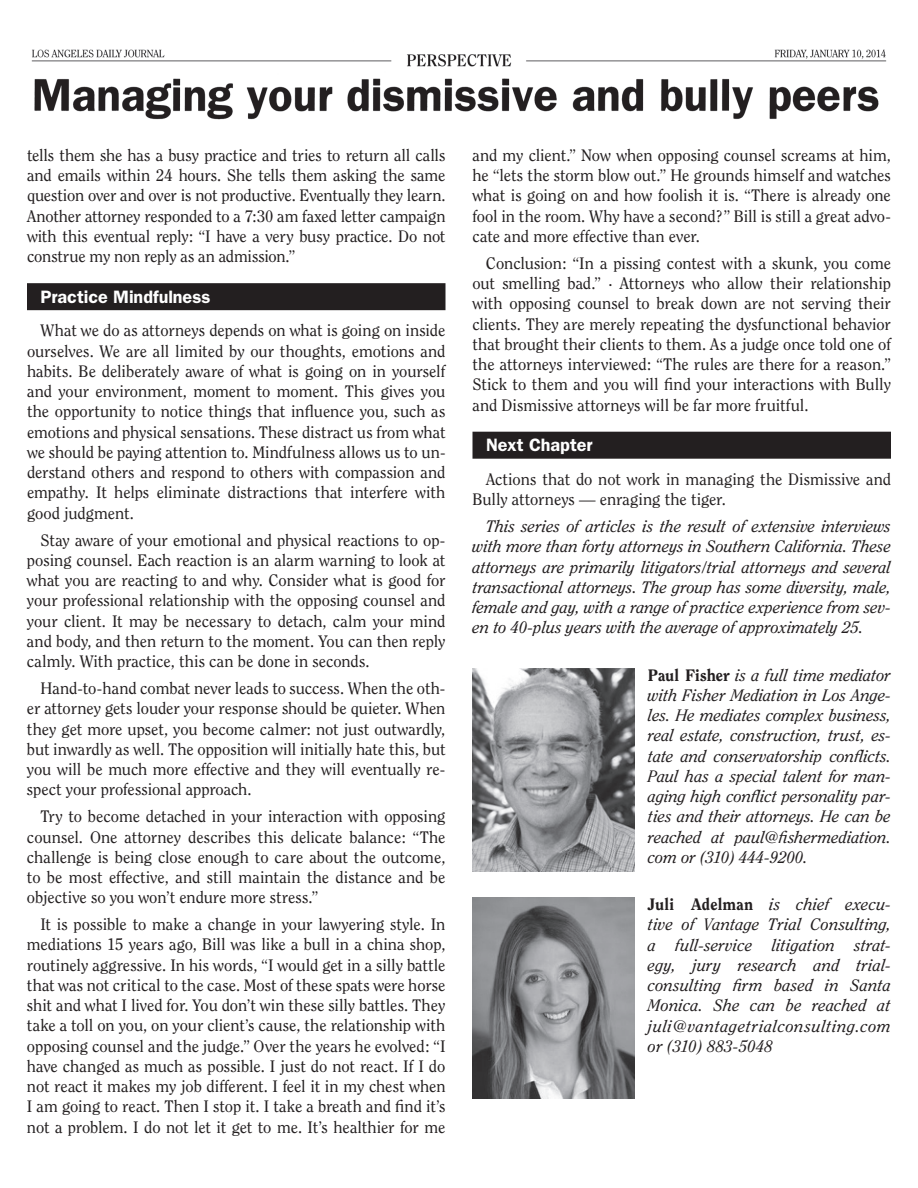
<style>
.page{position:relative;width:918px;height:1188px;background:#fff}
.page>*{position:absolute;margin:0;border:0;box-sizing:border-box;transform-origin:0 0}
.t1{font:600 18px "Franklin Gothic";color:#fff}
.t2{font:16.5px/20.2px "Clearface";letter-spacing:-.005em;color:#231f20;text-align:justify}
.t3{font:italic 16.5px/20.2px "Clearface";color:#231f20;text-align:justify}
.s1{font-weight:800;font-style:normal}
</style>
<div class="page">
<div style="left:472px;top:432px;width:419px;height:27px;background:#231f20"></div>
<div style="left:27px;top:283px;width:419px;height:27px;background:#231f20"></div>
<img style="left:472px;top:898px;width:162px;height:201px">
<img style="left:472px;top:668px;width:162px;height:203px">
<img style="left:31px;top:49px;width:856px;height:71px">
<p class="t2" style="left:27px;top:145px;width:420px">tells them she has a busy practice and tries to return all calls and emails within 24 hours. She tells them asking the same question over and over is not productive. Eventually they learn.<br>Another attorney responded to a 7:30 am faxed letter campaign with this eventual reply: “I have a very busy practice. Do not construe my non reply as an admission.”</p>
<p class="t1" style="left:40px;top:286px;width:172px">Practice Mindfulness</p>
<p class="t2" style="left:27px;top:321px;width:420px;text-indent:13px">What we do as attorneys depends on what is going on inside ourselves. We are all limited by our thoughts, emotions and habits. Be deliberately aware of what is going on in yourself and your environment, moment to moment. This gives you the opportunity to notice things that influence you, such as emotions and physical sensations. These distract us from what we should be paying attention to. Mindfulness allows us to un&shy;derstand others and respond to others with compassion and empathy. It helps eliminate distractions that interfere with good judgment.</p>
<p class="t2" style="left:27px;top:530px;width:420px;text-indent:14px">Stay aware of your emotional and physical reactions to op&shy;posing counsel. Each reaction is an alarm warning to look at what you are reacting to and why. Consider what is good for your professional relationship with the opposing counsel and your client. It may be necessary to detach, calm your mind and body, and then return to the moment. You can then reply calmly. With practice, this can be done in seconds.</p>
<p class="t2" style="left:27px;top:678px;width:420px;text-indent:14px">Hand-to-hand combat never leads to success. When the oth&shy;er attorney gets louder your response should be quieter. When they get more upset, you become calmer: not just outwardly, but inwardly as well. The opposition will initially hate this, but you will be much more effective and they will eventually re&shy;spect your professional approach.</p>
<p class="t2" style="left:27px;top:806px;width:420px;text-indent:13px">Try to become detached in your interaction with opposing counsel. One attorney describes this delicate balance: “The challenge is being close enough to care about the outcome, to be most effective, and still maintain the distance and be objective so you won’t endure more stress.”</p>
<p class="t2" style="left:27px;top:914px;width:420px;text-indent:13px">It is possible to make a change in your lawyering style. In mediations 15 years ago, Bill was like a bull in a china shop, routinely aggressive. In his words, “I would get in a silly battle that was not critical to the case. Most of these spats were horse shit and what I lived for. You don’t win these silly battles. They take a toll on you, on your client’s cause, the relationship with opposing counsel and the judge.” Over the years he evolved: “I have changed as much as possible. I just do not react. If I do not react it makes my job different. I feel it in my chest when I am going to react. Then I stop it. I take a breath and find it’s not a problem. I do not let it get to me. It’s healthier for me</p>
<p class="t2" style="left:472px;top:145px;width:420px">and my client.” Now when opposing counsel screams at him, he “lets the storm blow out.” He grounds himself and watches what is going on and how foolish it is. “There is already one fool in the room. Why have a second?” Bill is still a great advo&shy;cate and more effective than ever.</p>
<p class="t2" style="left:472px;top:253px;width:420px;text-indent:13px">Conclusion: “In a pissing contest with a skunk, you come out smelling bad.” · Attorneys who allow their relationship with opposing counsel to break down are not serving their clients. They are merely repeating the dysfunctional behavior that brought their clients to them. As a judge once told one of the attorneys interviewed: “The rules are there for a reason.” Stick to them and you will find your interactions with Bully and Dismissive attorneys will be far more fruitful.</p>
<p class="t1" style="left:486px;top:434px;width:108px">Next Chapter</p>
<p class="t2" style="left:473px;top:469px;width:420px;text-indent:13px">Actions that do not work in managing the Dismissive and<br>Bully attorneys — enraging the tiger.</p>
<p class="t3" style="left:473px;top:516px;width:420px;text-indent:13px">This series of articles is the result of extensive interviews with more than forty attorneys in Southern California. These attorneys are primarily litigators/trial attorneys and several transactional attorneys. The group has some diversity, male, female and gay, with a range of practice experience from sev&shy;en to 40-plus years with the average of approximately 25.</p>
<p class="t3" style="left:648px;top:665px;width:245px"><span class="s1">Paul Fisher</span> is a full time mediator with Fisher Mediation in Los Ange&shy;les. He mediates complex business, real estate, construction, trust, es&shy;tate and conservatorship conflicts.<br>Paul has a special talent for man&shy;aging high conflict personality par&shy;ties and their attorneys. He can be reached at paul@fishermediation. com or (310) 444-9200.</p>
<p class="t3" style="left:648px;top:894px;width:244px"><span class="s1">Juli Adelman</span> is chief execu&shy;tive of Vantage Trial Consulting, a full-service litigation strat&shy;egy, jury research and trial&shy;consulting firm based in Santa Monica. She can be reached at juli@vantagetrialconsulting.com or (310) 883-5048</p>
</div>
